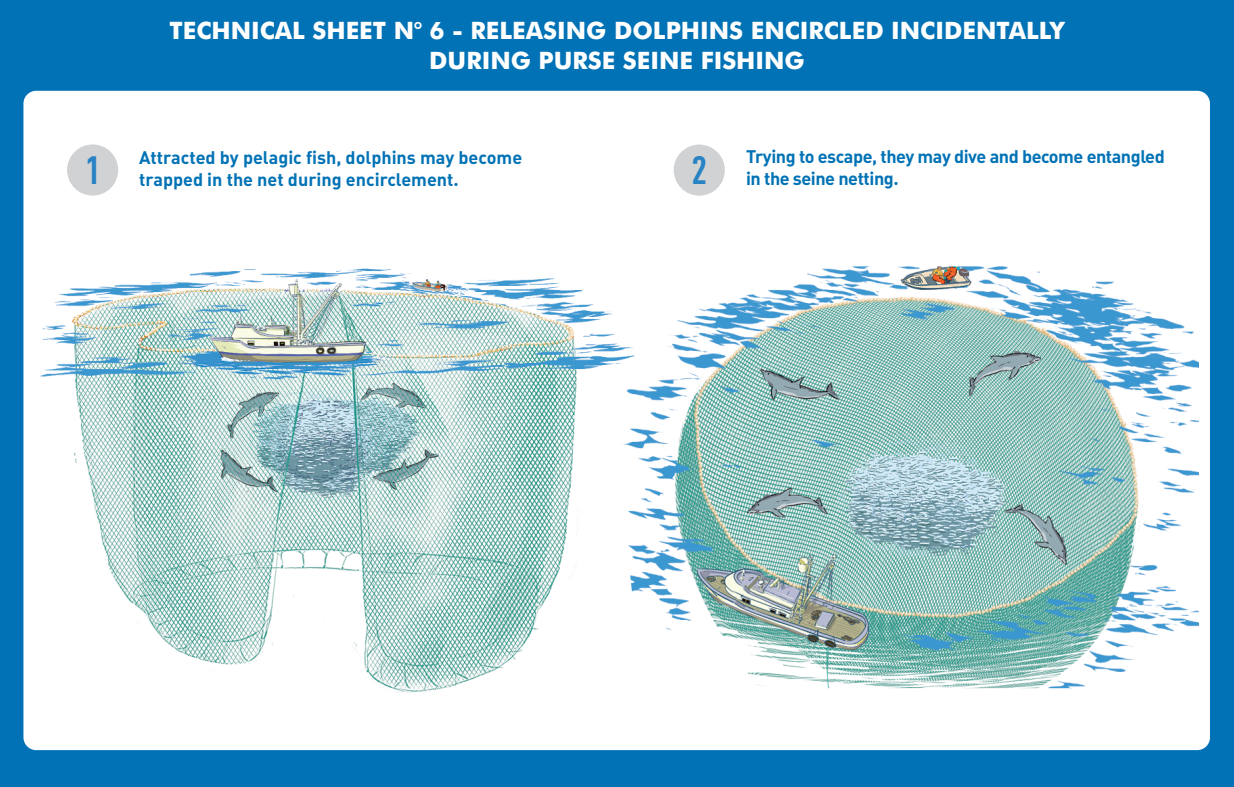
<style>
.page{position:relative;width:1234px;height:787px;background:#fff}
.page>*{position:absolute;margin:0;border:0;box-sizing:border-box;transform-origin:0 0}
.t1{font:700 39px "DIN Cond";color:#2783c4}
.t2{font:700 24px/30px "Futura BT";color:#fff;text-align:center}
.t3{font:18px/21.6px "DIN Bold Alternate";color:#0072b5}
.t4{font:18px "DIN Bold Alternate";letter-spacing:-.025em;color:#0072b5}
.s1{font-family:"DIN Cond";font-weight:700;font-size:39px;color:#2783c4}
</style>
<div class="page">
<div style="left:0;top:0;width:1233px;height:787px;background:#0072b5"></div>
<div style="left:23px;top:91px;width:1186px;height:659px;background:#fff;border-radius:13px"></div>
<img style="left:645px;top:266px;width:553px;height:423px">
<img style="left:40px;top:268px;width:605px;height:425px">
<div style="left:67px;top:144px;width:51px;height:51px;background:#d1d2d4;border-radius:50%"></div>
<div style="left:673px;top:144px;width:51px;height:52px;background:#d1d2d4;border-radius:50%"></div>
<p class="t2" style="left:169px;top:17px;width:896px">TECHNICAL SHEET N° 6 - RELEASING DOLPHINS ENCIRCLED INCIDENTALLY<br>DURING PURSE SEINE FISHING</p>
<p class="t3" style="left:139px;top:147px;width:384px">Attracted by pelagic fish, dolphins may become trapped in the net during encirclement.</p>
<p class="t4" style="left:746px;top:147px;width:420px">Trying to escape, they may dive and become entangled</p>
<h1 class="t1" style="left:85px;top:156px;width:17px">1</h1>
<p class="t4" style="left:691px;top:168px;width:209px"><span class="s1">2</span> in the seine netting.</p>
</div>
